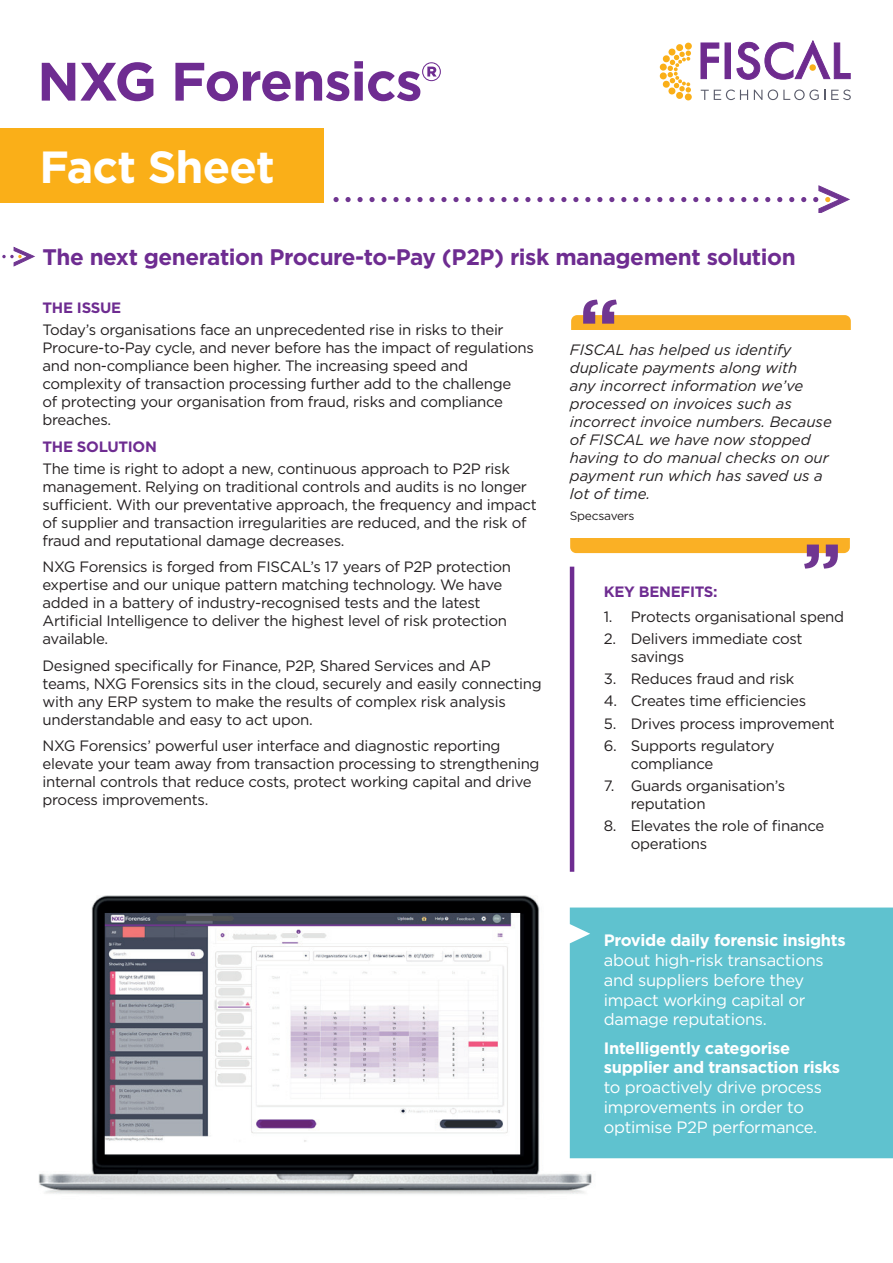
<style>
.page{position:relative;width:893px;height:1263px;background:#fff}
.page>*{position:absolute;margin:0;border:0;box-sizing:border-box;transform-origin:0 0}
.t1{font:700 54px "Gotham";letter-spacing:-.02em;color:#6e2c91}
.t2{font:700 45px "Gotham";letter-spacing:-.02em;color:#fff}
.t3{font:700 22.5px "Gotham";letter-spacing:-.02em;color:#6e2c91}
.t4{font:16.5px/19.8px "Gotham";letter-spacing:-.02em;color:#fff}
.t5{font:700 16.5px/19.8px "Gotham";letter-spacing:-.02em;color:#fff}
.t6{font:15px/18px "Gotham";letter-spacing:-.02em;color:#231f20}
.t7{font:italic 15px/18px "Gotham";color:#231f20}
.t8{font:700 15px "Gotham";letter-spacing:-.02em;color:#6e2c91}
.t9{font:12px "Gotham";letter-spacing:-.02em;color:#231f20}
</style>
<div class="page">
<img style="left:38px;top:895px;width:592px;height:299px">
<div style="left:570px;top:907px;width:323px;height:251px;background:#5fc2cf"></div>
<div style="left:0;top:128px;width:324px;height:75px;background:#faaf18"></div>
<hr style="left:570px;top:567px;width:4px;height:305px;background:#6e2c91">
<svg style="left:693px;top:197px;width:5px;height:5px"></svg>
<svg style="left:801px;top:197px;width:5px;height:5px"></svg>
<svg style="left:681px;top:197px;width:5px;height:5px"></svg>
<svg style="left:789px;top:197px;width:5px;height:5px"></svg>
<svg style="left:669px;top:197px;width:5px;height:5px"></svg>
<svg style="left:777px;top:197px;width:5px;height:5px"></svg>
<svg style="left:657px;top:197px;width:5px;height:5px"></svg>
<svg style="left:765px;top:197px;width:5px;height:5px"></svg>
<svg style="left:645px;top:197px;width:5px;height:5px"></svg>
<svg style="left:753px;top:197px;width:5px;height:5px"></svg>
<svg style="left:633px;top:197px;width:5px;height:5px"></svg>
<svg style="left:741px;top:197px;width:5px;height:5px"></svg>
<svg style="left:621px;top:197px;width:5px;height:5px"></svg>
<svg style="left:729px;top:197px;width:5px;height:5px"></svg>
<svg style="left:609px;top:197px;width:5px;height:5px"></svg>
<svg style="left:717px;top:197px;width:5px;height:5px"></svg>
<svg style="left:597px;top:197px;width:5px;height:5px"></svg>
<svg style="left:705px;top:197px;width:5px;height:5px"></svg>
<svg style="left:585px;top:197px;width:5px;height:5px"></svg>
<svg style="left:573px;top:197px;width:5px;height:5px"></svg>
<svg style="left:561px;top:197px;width:5px;height:5px"></svg>
<svg style="left:441px;top:197px;width:6px;height:5px"></svg>
<svg style="left:549px;top:197px;width:5px;height:5px"></svg>
<svg style="left:429px;top:197px;width:6px;height:5px"></svg>
<svg style="left:537px;top:197px;width:5px;height:5px"></svg>
<svg style="left:417px;top:197px;width:6px;height:5px"></svg>
<svg style="left:525px;top:197px;width:5px;height:5px"></svg>
<svg style="left:405px;top:197px;width:6px;height:5px"></svg>
<svg style="left:513px;top:197px;width:6px;height:5px"></svg>
<svg style="left:393px;top:197px;width:6px;height:5px"></svg>
<svg style="left:501px;top:197px;width:6px;height:5px"></svg>
<svg style="left:381px;top:197px;width:6px;height:5px"></svg>
<svg style="left:489px;top:197px;width:6px;height:5px"></svg>
<svg style="left:369px;top:197px;width:6px;height:5px"></svg>
<svg style="left:477px;top:197px;width:6px;height:5px"></svg>
<svg style="left:357px;top:197px;width:6px;height:5px"></svg>
<svg style="left:465px;top:197px;width:6px;height:5px"></svg>
<svg style="left:345px;top:197px;width:6px;height:5px"></svg>
<svg style="left:453px;top:197px;width:6px;height:5px"></svg>
<svg style="left:333px;top:197px;width:6px;height:5px"></svg>
<svg style="left:813px;top:185px;width:37px;height:28px"></svg>
<svg style="left:700px;top:42px;width:19px;height:37px"></svg>
<div style="left:725px;top:43px;width:5px;height:36px;background:#6e2b8e"></div>
<div style="left:725px;top:43px;width:6px;height:36px;border:1px solid #6e2c91"></div>
<svg style="left:736px;top:40px;width:114px;height:40px"></svg>
<svg style="left:660px;top:72px;width:7px;height:8px"></svg>
<svg style="left:660px;top:63px;width:7px;height:8px"></svg>
<svg style="left:662px;top:44px;width:29px;height:55px"></svg>
<div style="left:685px;top:43px;width:7px;height:7px;background:#faaf18;border-radius:50%"></div>
<svg style="left:701px;top:90px;width:47px;height:10px"></svg>
<svg style="left:754px;top:90px;width:8px;height:10px"></svg>
<svg style="left:768px;top:90px;width:57px;height:10px"></svg>
<svg style="left:831px;top:90px;width:19px;height:10px"></svg>
<svg style="left:2px;top:247px;width:33px;height:19px"></svg>
<svg style="left:571px;top:300px;width:280px;height:30px"></svg>
<svg style="left:570px;top:538px;width:280px;height:31px"></svg>
<h1 class="t1" style="left:37px;top:46px;width:406px">NXG Forensics®</h1>
<h2 class="t2" style="left:39px;top:138px;width:237px">Fact Sheet</h2>
<h3 class="t3" style="left:43px;top:242px;width:755px">The next generation Procure-to-Pay (P2P) risk management solution</h3>
<p class="t8" style="left:43px;top:298px;width:80px">THE ISSUE</p>
<p class="t6" style="left:43px;top:320px;width:493px">Today’s organisations face an unprecedented rise in risks to their Procure-to-Pay cycle, and never before has the impact of regulations and non-compliance been higher. The increasing speed and complexity of transaction processing further add to the challenge<br>of protecting your organisation from fraud, risks and compliance breaches.</p>
<p class="t8" style="left:43px;top:436px;width:116px">THE SOLUTION</p>
<p class="t6" style="left:43px;top:459px;width:496px">The time is right to adopt a new, continuous approach to P2P risk management. Relying on traditional controls and audits is no longer sufficient. With our preventative approach, the frequency and impact of supplier and transaction irregularities are reduced, and the risk of fraud and reputational damage decreases.</p>
<p class="t6" style="left:43px;top:558px;width:470px">NXG Forensics is forged from FISCAL’s 17 years of P2P protection expertise and our unique pattern matching technology. We have added in a battery of industry-recognised tests and the latest Artificial Intelligence to deliver the highest level of risk protection available.</p>
<p class="t6" style="left:43px;top:656px;width:501px">Designed specifically for Finance, P2P, Shared Services and AP teams, NXG Forensics sits in the cloud, securely and easily connecting with any ERP system to make the results of complex risk analysis understandable and easy to act upon.</p>
<p class="t6" style="left:43px;top:737px;width:499px">NXG Forensics’ powerful user interface and diagnostic reporting elevate your team away from transaction processing to strengthening internal controls that reduce costs, protect working capital and drive process improvements.</p>
<p class="t7" style="left:570px;top:341px;width:264px">FISCAL has helped us identify duplicate payments along with<br>any incorrect information we’ve processed on invoices such as incorrect invoice numbers. Because of FISCAL we have now stopped having to do manual checks on our payment run which has saved us a lot of time.</p>
<p class="t9" style="left:570px;top:508px;width:66px">Specsavers</p>
<p class="t8" style="left:604px;top:582px;width:115px">KEY BENEFITS:</p>
<p class="t6" style="left:604px;top:607px;width:242px">1. Protects organisational spend</p>
<p class="t6" style="left:631px;top:629px;width:173px;text-indent:-27px">2. Delivers immediate cost savings</p>
<p class="t6" style="left:604px;top:670px;width:192px">3. Reduces fraud and risk</p>
<p class="t6" style="left:604px;top:692px;width:204px">4. Creates time efficiencies</p>
<p class="t6" style="left:604px;top:714px;width:233px">5. Drives process improvement</p>
<p class="t6" style="left:631px;top:736px;width:145px;text-indent:-27px">6. Supports regulatory compliance</p>
<p class="t6" style="left:631px;top:777px;width:156px;text-indent:-27px">7. Guards organisation’s reputation</p>
<p class="t6" style="left:631px;top:817px;width:195px;text-indent:-27px">8. Elevates the role of finance operations</p>
<p class="t5" style="left:604px;top:930px;width:243px">Provide daily forensic insights</p>
<p class="t4" style="left:604px;top:950px;width:221px">about high-risk transactions and suppliers before they impact working capital or damage reputations.</p>
<p class="t5" style="left:604px;top:1038px;width:238px">Intelligently categorise supplier and transaction risks</p>
<p class="t4" style="left:604px;top:1077px;width:220px">to proactively drive process improvements in order to optimise P2P performance.</p>
</div>
